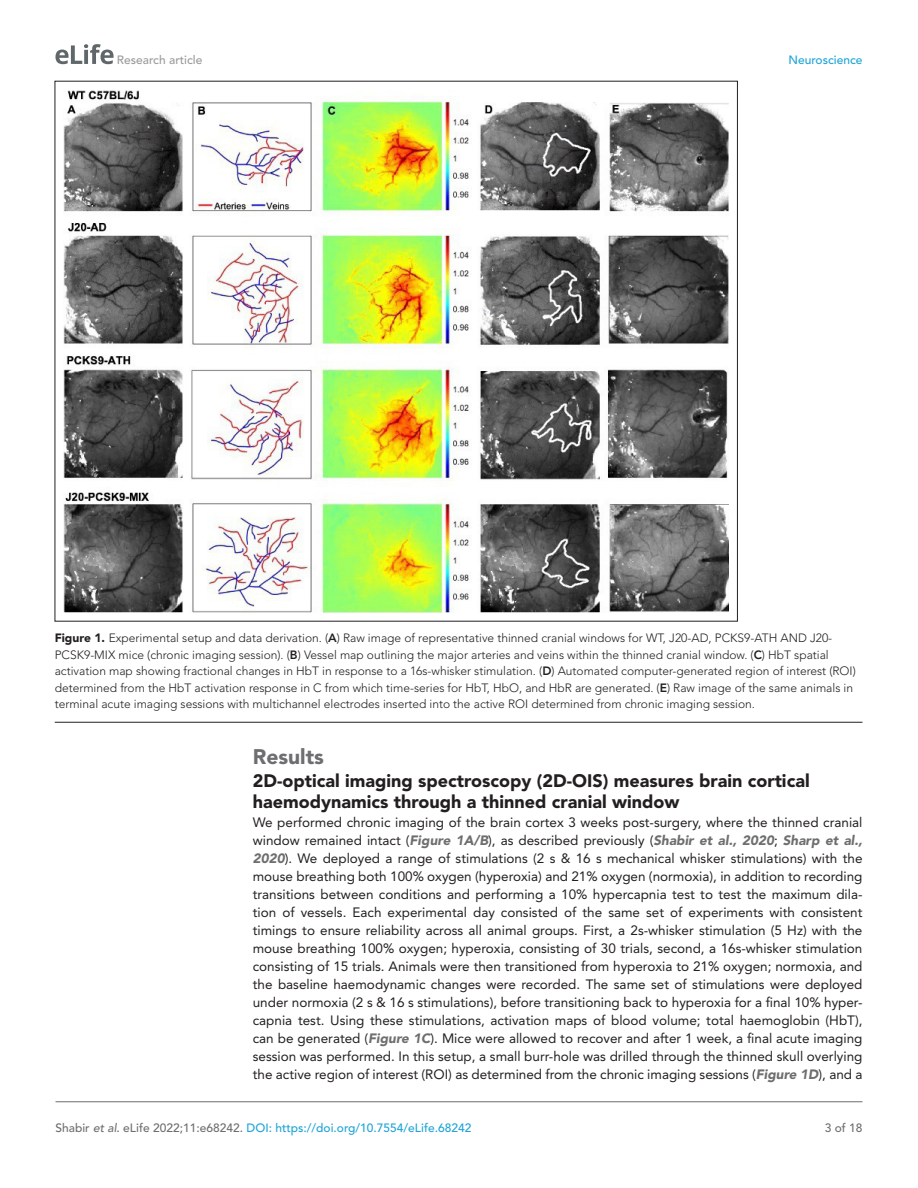
<style>
.page{position:relative;width:918px;height:1188px;background:#fff}
.page>*{position:absolute;margin:0;border:0;box-sizing:border-box;transform-origin:0 0}
.t1{font:900 21px "Avenir LT Std";color:#6e6e70}
.t2{font:900 18px/21px "Avenir LT Std";color:#231f20}
.t3{font:13.5px/18px "Avenir LT Std";color:#231f20;text-align:justify}
.t4{font:300 12px/16.5px "Avenir LT Std";color:#231f20}
.t5{font:500 12px "Avenir LT Std";color:#1ea4d7}
.t6{font:500 12px "Avenir LT Std";color:#9a9a9a}
.t7{font:500 12px "Avenir LT Std";color:#6e6e70}
.s1{font-weight:900}
.s2{font-weight:800}
.s3{font-weight:900;font-style:italic;color:#6e6e70}
.s4{color:#6e6e70}
.s5{font-style:italic;color:#6e6e70}
</style>
<div class="page">
<svg style="left:55px;top:44px;width:59px;height:20px"></svg>
<hr style="left:56px;top:1101px;width:806px;height:1px;background:#6e6e70">
<hr style="left:55px;top:722px;width:807px;height:1px;background:#231f20">
<img style="left:64px;top:90px;width:664px;height:522px">
<p class="t6" style="left:117px;top:53px;width:87px">Research article</p>
<p class="t5" style="left:788px;top:53px;width:76px">Neuroscience</p>
<p class="t4" style="left:55px;top:630px;width:803px"><span class="s1">Figure 1.</span> Experimental setup and data derivation. (<span class="s2">A</span>) Raw image of representative thinned cranial windows for WT, J20-AD, PCKS9-ATH AND J20- PCSK9-MIX mice (chronic imaging session). (<span class="s2">B</span>) Vessel map outlining the major arteries and veins within the thinned cranial window. (<span class="s2">C</span>) HbT spatial activation map showing fractional changes in HbT in response to a 16s-whisker stimulation. (<span class="s2">D</span>) Automated computer-generated region of interest (ROI) determined from the HbT activation response in C from which time-series for HbT, HbO, and HbR are generated. (<span class="s2">E</span>) Raw image of the same animals in terminal acute imaging sessions with multichannel electrodes inserted into the active ROI determined from chronic imaging session.</p>
<h1 class="t1" style="left:253px;top:744px;width:73px">Results</h1>
<h2 class="t2" style="left:253px;top:770px;width:558px">2D-optical imaging spectroscopy (2D-OIS) measures brain cortical haemodynamics through a thinned cranial window</h2>
<p class="t3" style="left:253px;top:814px;width:611px">We performed chronic imaging of the brain cortex 3 weeks post-surgery, where the thinned cranial window remained intact (<span class="s3">Figure 1A/B</span>), as described previously (<span class="s3">Shabir et al., 2020</span>; <span class="s3">Sharp et al., 2020</span>). We deployed a range of stimulations (2 s &amp; 16 s mechanical whisker stimulations) with the mouse breathing both 100% oxygen (hyperoxia) and 21% oxygen (normoxia), in addition to recording transitions between conditions and performing a 10% hypercapnia test to test the maximum dila&shy;tion of vessels. Each experimental day consisted of the same set of experiments with consistent timings to ensure reliability across all animal groups. First, a 2s-whisker stimulation (5 Hz) with the mouse breathing 100% oxygen; hyperoxia, consisting of 30 trials, second, a 16s-whisker stimulation consisting of 15 trials. Animals were then transitioned from hyperoxia to 21% oxygen; normoxia, and the baseline haemodynamic changes were recorded. The same set of stimulations were deployed under normoxia (2 s &amp; 16 s stimulations), before transitioning back to hyperoxia for a final 10% hyper&shy;capnia test. Using these stimulations, activation maps of blood volume; total haemoglobin (HbT), can be generated (<span class="s3">Figure 1C</span>). Mice were allowed to recover and after 1 week, a final acute imaging session was performed. In this setup, a small burr-hole was drilled through the thinned skull overlying the active region of interest (ROI) as determined from the chronic imaging sessions (<span class="s3">Figure 1D</span>), and a</p>
<p class="t5" style="left:56px;top:1121px;width:417px"><span class="s4">Shabir</span> <span class="s5">et al</span><span class="s4">. eLife 2022;11:e68242.</span> DOI: https://doi.org/10.7554/eLife.68242</p>
<p class="t7" style="left:825px;top:1121px;width:39px">3 of 18</p>
</div>
